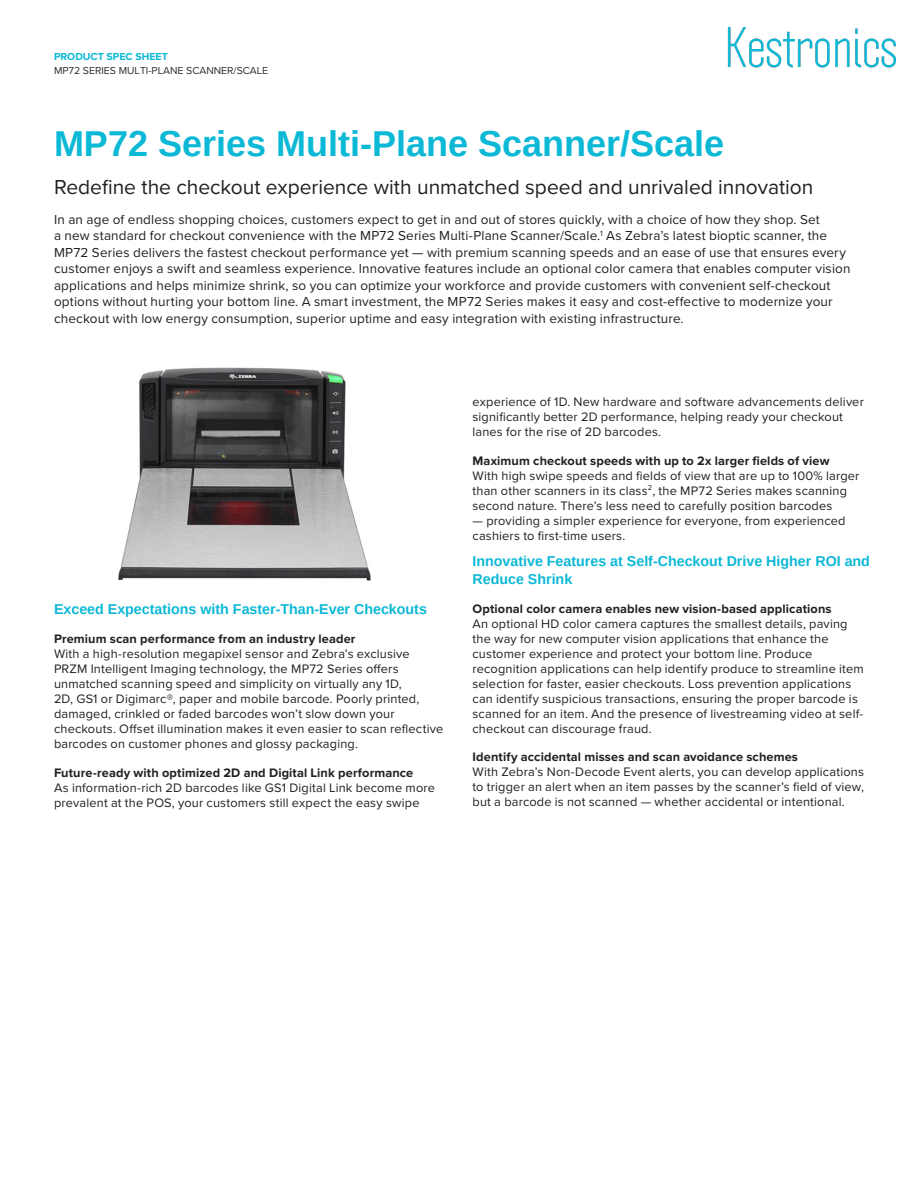
<style>
.page{position:relative;width:918px;height:1188px;background:#fff}
.page>*{position:absolute;margin:0;border:0;box-sizing:border-box;transform-origin:0 0}
.t1{font:700 36px "Liberation Sans";color:#0bb8d6}
.Subhead-1-Cover{font:21px "Proxima Nova";color:#231f20}
.t2{font:700 14.25px/18px "Liberation Sans";color:#0bb8d6}
.Introduction-Cover{font:13.5px/16.5px "Proxima Nova";letter-spacing:.01em;color:#231f20}
.Body{font:12.75px/15px "Proxima Nova";letter-spacing:.015em;color:#231f20}
.Heading-3_Interior_Black{font:700 12.75px "Proxima Nova";letter-spacing:.01em;color:#231f20}
.t3{font:10.5px "Proxima Nova";color:#2c2e35}
.t4{font:700 10.5px "Proxima Nova";color:#0bb8d6}
</style>
<div class="page">
<img style="left:118px;top:367px;width:253px;height:213px">
<img style="left:727px;top:27px;width:169px;height:73px">
<p class="t4" style="left:54px;top:50px;width:115px">PRODUCT SPEC SHEET</p>
<p class="t3" style="left:54px;top:62px;width:216px">MP72 SERIES MULTI-PLANE SCANNER/SCALE</p>
<h1 class="t1" style="left:54px;top:123px;width:672px">MP72 Series Multi-Plane Scanner/Scale</h1>
<p class="Subhead-1-Cover" style="left:54px;top:171px;width:761px">Redefine the checkout experience with unmatched speed and unrivaled innovation</p>
<p class="Introduction-Cover" style="left:54px;top:210px;width:798px">In an age of endless shopping choices, customers expect to get in and out of stores quickly, with a choice of how they shop. Set<br>a new standard for checkout convenience with the MP72 Series Multi-Plane Scanner/Scale.<sup>1</sup> As Zebra’s latest bioptic scanner, the MP72 Series delivers the fastest checkout performance yet — with premium scanning speeds and an ease of use that ensures every customer enjoys a swift and seamless experience. Innovative features include an optional color camera that enables computer vision applications and helps minimize shrink, so you can optimize your workforce and provide customers with convenient self-checkout options without hurting your bottom line. A smart investment, the MP72 Series makes it easy and cost-effective to modernize your checkout with low energy consumption, superior uptime and easy integration with existing infrastructure.</p>
<p class="Body" style="left:472px;top:394px;width:393px">experience of 1D. New hardware and software advancements deliver significantly better 2D performance, helping ready your checkout lanes for the rise of 2D barcodes.</p>
<p class="Heading-3_Interior_Black" style="left:472px;top:453px;width:359px">Maximum checkout speeds with up to 2x larger fields of view</p>
<p class="Body" style="left:472px;top:467px;width:388px">With high swipe speeds and fields of view that are up to 100% larger than other scanners in its class<sup>2</sup>, the MP72 Series makes scanning second nature. There’s less need to carefully position barcodes</p>
<p class="Body" style="left:472px;top:512px;width:374px">— providing a simpler experience for everyone, from experienced cashiers to first-time users.</p>
<p class="t2" style="left:54px;top:600px;width:374px">Exceed Expectations with Faster-Than-Ever Checkouts</p>
<p class="Heading-3_Interior_Black" style="left:54px;top:631px;width:303px">Premium scan performance from an industry leader</p>
<p class="Body" style="left:54px;top:646px;width:391px">With a high-resolution megapixel sensor and Zebra’s exclusive PRZM Intelligent Imaging technology, the MP72 Series offers unmatched scanning speed and simplicity on virtually any 1D,<br>2D, GS1 or Digimarc®, paper and mobile barcode. Poorly printed, damaged, crinkled or faded barcodes won’t slow down your checkouts. Offset illumination makes it even easier to scan reflective barcodes on customer phones and glossy packaging.</p>
<p class="Heading-3_Interior_Black" style="left:54px;top:765px;width:361px">Future-ready with optimized 2D and Digital Link performance</p>
<p class="Body" style="left:54px;top:779px;width:382px">As information-rich 2D barcodes like GS1 Digital Link become more prevalent at the POS, your customers still expect the easy swipe</p>
<p class="t2" style="left:472px;top:552px;width:399px">Innovative Features at Self-Checkout Drive Higher ROI and<br>Reduce Shrink</p>
<p class="Heading-3_Interior_Black" style="left:472px;top:601px;width:361px">Optional color camera enables new vision-based applications</p>
<p class="Body" style="left:472px;top:616px;width:393px">An optional HD color camera captures the smallest details, paving the way for new computer vision applications that enhance the customer experience and protect your bottom line. Produce recognition applications can help identify produce to streamline item selection for faster, easier checkouts. Loss prevention applications can identify suspicious transactions, ensuring the proper barcode is scanned for an item. And the presence of livestreaming video at self&shy;checkout can discourage fraud.</p>
<p class="Heading-3_Interior_Black" style="left:472px;top:750px;width:327px">Identify accidental misses and scan avoidance schemes</p>
<p class="Body" style="left:472px;top:764px;width:393px;text-align:justify">With Zebra’s Non-Decode Event alerts, you can develop applications to trigger an alert when an item passes by the scanner’s field of view, but a barcode is not scanned — whether accidental or intentional.</p>
</div>
